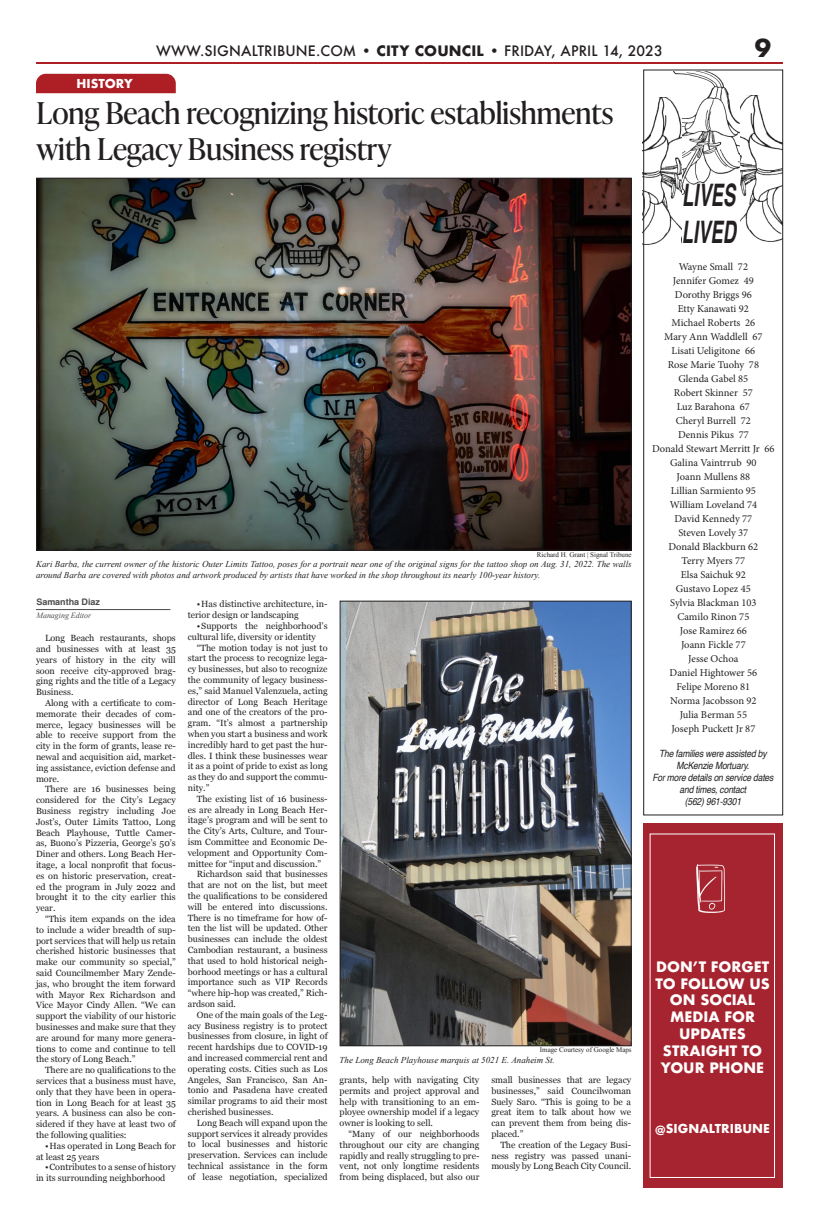
<style>
.page{position:relative;width:819px;height:1224px;background:#fff}
.page>*{position:absolute;margin:0;border:0;box-sizing:border-box;transform-origin:0 0}
.t1{font:italic 700 31px/37.2px "Helvetica";color:#231f20;scale:.59 1}
.t2{font:30px/36px "Ivy Presto Headline";color:#231f20}
.t3{font:700 24px "Futura";color:#231f20}
.t4{font:700 14px/16.8px "Futura";color:#fff;text-align:center}
.t5{font:500 14px "Futura";letter-spacing:.01em;color:#231f20}
.t6{font:700 12px "Futura";color:#fff}
.t7{font:10.5px "Minion Pro";color:#231f20}
.t8{font:italic 10px/12px "Helvetica";letter-spacing:-.02em;color:#231f20;text-align:center;scale:.86 1}
.t9{font:9px/10.8px "Georgia";color:#231f20;text-align:justify}
.t10{font:italic 9px/10.8px "Times New Roman";color:#231f20}
.t11{font:700 9px "Helvetica";letter-spacing:-.005em;color:#231f20}
.t12{font:italic 8px "Times New Roman";letter-spacing:-.005em;color:#231f20}
.t13{font:7px "Times New Roman";color:#231f20}
.s1{font-weight:700}
</style>
<div class="page">
<hr style="left:36px;top:62px;width:747px;height:2px;background:#ad1f24">
<div style="left:36px;top:74px;width:140px;height:19px;background:#ad1f24"></div>
<img style="left:659px;top:72px;width:100px;height:123px">
<img style="left:645px;top:98px;width:37px;height:147px">
<img style="left:741px;top:96px;width:40px;height:146px">
<div style="left:643px;top:70px;width:140px;height:745px;border:1px solid #231f20"></div>
<img style="left:38px;top:180px;width:592px;height:369px">
<hr style="left:36px;top:609px;width:134px;height:1px;background:#231f20">
<img style="left:342px;top:603px;width:288px;height:441px">
<div style="left:340px;top:601px;width:292px;height:445px;border:1px solid #231f20"></div>
<div style="left:643px;top:823px;width:140px;height:365px;background:#a6242f"></div>
<div style="left:650px;top:833px;width:125px;height:345px;border:1px solid #fff"></div>
<img style="left:696px;top:864px;width:29px;height:48px">
<p class="t6" style="left:77px;top:74px;width:58px">HISTORY</p>
<p class="t5" style="left:156px;top:41px;width:508px">WWW.SIGNALTRIBUNE.COM <span class="s1">• CITY COUNCIL •</span> FRIDAY, APRIL 14, 2023</p>
<p class="t3" style="left:755px;top:30px;width:18px">9</p>
<p class="t2" style="left:36px;top:94px;width:578px">Long Beach recognizing historic establishments with Legacy Business registry</p>
<p class="t13" style="left:537px;top:549px;width:96px">Richard H. Grant | Signal Tribune</p>
<p class="t10" style="left:36px;top:559px;width:597px">Kari Barba, the current owner of the historic Outer Limits Tattoo, poses for a portrait near one of the original signs for the tattoo shop on Aug. 31, 2022. The walls around Barba are covered with photos and artwork produced by artists that have worked in the shop throughout its nearly 100-year history.</p>
<p class="t11" style="left:36px;top:597px;width:65px">Samantha Diaz</p>
<p class="t12" style="left:36px;top:610px;width:56px">Managing Editor</p>
<p class="t9" style="left:36px;top:632px;width:141px;text-indent:9px">Long Beach restaurants, shops and businesses with at least 35 years of history in the city will soon receive city-approved brag&shy;ging rights and the title of a Legacy Business.</p>
<p class="t9" style="left:36px;top:697px;width:141px;text-indent:9px">Along with a certificate to com&shy;memorate their decades of com&shy;merce, legacy businesses will be able to receive support from the city in the form of grants, lease re&shy;newal and acquisition aid, market&shy;ing assistance, eviction defense and more.</p>
<p class="t9" style="left:36px;top:784px;width:141px;text-indent:9px">There are 16 businesses being considered for the City’s Legacy Business registry including Joe Jost’s, Outer Limits Tattoo, Long Beach Playhouse, Tuttle Camer&shy;as, Buono’s Pizzeria, George’s 50’s Diner and others. Long Beach Her&shy;itage, a local nonprofit that focus&shy;es on historic preservation, creat&shy;ed the program in July 2022 and brought it to the city earlier this year.</p>
<p class="t9" style="left:36px;top:913px;width:141px;text-indent:9px">“This item expands on the idea to include a wider breadth of sup&shy;port services that will help us retain cherished historic businesses that make our community so special,” said Councilmember Mary Zende&shy;jas, who brought the item forward with Mayor Rex Richardson and Vice Mayor Cindy Allen. “We can support the viability of our historic businesses and make sure that they are around for many more genera&shy;tions to come and continue to tell the story of Long Beach.”</p>
<p class="t9" style="left:36px;top:1064px;width:141px;text-indent:9px">There are no qualifications to the services that a business must have, only that they have been in opera&shy;tion in Long Beach for at least 35 years. A business can also be con&shy;sidered if they have at least two of the following qualities:</p>
<p class="t9" style="left:36px;top:1140px;width:141px;text-indent:9px">•Has operated in Long Beach for at least 25 years</p>
<p class="t9" style="left:36px;top:1162px;width:141px;text-indent:9px">•Contributes to a sense of history in its surrounding neighborhood</p>
<p class="t9" style="left:188px;top:599px;width:141px;text-indent:9px">•Has distinctive architecture, in&shy;terior design or landscaping</p>
<p class="t9" style="left:188px;top:620px;width:141px;text-indent:9px">•Supports the neighborhood’s cultural life, diversity or identity</p>
<p class="t9" style="left:188px;top:642px;width:141px;text-indent:9px">“The motion today is not just to start the process to recognize lega&shy;cy businesses, but also to recognize the community of legacy business&shy;es,” said Manuel Valenzuela, acting director of Long Beach Heritage and one of the creators of the pro&shy;gram. “It’s almost a partnership when you start a business and work incredibly hard to get past the hur&shy;dles. I think these businesses wear it as a point of pride to exist as long as they do and support the commu&shy;nity.”</p>
<p class="t9" style="left:188px;top:793px;width:141px;text-indent:9px">The existing list of 16 business&shy;es are already in Long Beach Her&shy;itage’s program and will be sent to the City’s Arts, Culture, and Tour&shy;ism Committee and Economic De&shy;velopment and Opportunity Com&shy;mittee for “input and discussion.”</p>
<p class="t9" style="left:188px;top:869px;width:141px;text-indent:9px">Richardson said that businesses that are not on the list, but meet the qualifications to be considered will be entered into discussions.<br>There is no timeframe for how of&shy;ten the list will be updated. Other businesses can include the oldest Cambodian restaurant, a business that used to hold historical neigh&shy;borhood meetings or has a cultural importance such as VIP Records “where hip-hop was created,” Rich&shy;ardson said.</p>
<p class="t9" style="left:188px;top:1009px;width:141px;text-indent:9px">One of the main goals of the Leg&shy;acy Business registry is to protect businesses from closure, in light of recent hardships due to COVID-19 and increased commercial rent and operating costs. Cities such as Los Angeles, San Francisco, San An&shy;tonio and Pasadena have created similar programs to aid their most cherished businesses.</p>
<p class="t9" style="left:188px;top:1117px;width:141px;text-indent:9px">Long Beach will expand upon the support services it already provides to local businesses and historic preservation. Services can include technical assistance in the form of lease negotiation, specialized</p>
<p class="t13" style="left:540px;top:1045px;width:93px">Image Courtesy of Google Maps</p>
<p class="t10" style="left:340px;top:1054px;width:217px">The Long Beach Playhouse marquis at 5021 E. Anaheim St.</p>
<p class="t9" style="left:340px;top:1074px;width:141px">grants, help with navigating City permits and project approval and help with transitioning to an em&shy;ployee ownership model if a legacy owner is looking to sell.</p>
<p class="t9" style="left:340px;top:1128px;width:141px;text-indent:9px">“Many of our neighborhoods throughout our city are changing rapidly and really struggling to pre&shy;vent, not only longtime residents from being displaced, but also our</p>
<p class="t9" style="left:491px;top:1074px;width:141px">small businesses that are legacy businesses,” said Councilwoman Suely Saro. “This is going to be a great item to talk about how we can prevent them from being dis&shy;placed.”</p>
<p class="t9" style="left:491px;top:1139px;width:141px;text-indent:9px">The creation of the Legacy Busi&shy;ness registry was passed unani&shy;mously by Long Beach City Council.</p>
<p class="t1" style="left:682px;top:180px;width:93px">LIVES<br>LIVED</p>
<p class="t7" style="left:679px;top:259px;width:71px">Wayne Small 72</p>
<p class="t7" style="left:673px;top:273px;width:82px">Jennifer Gomez 49</p>
<p class="t7" style="left:675px;top:287px;width:78px">Dorothy Briggs 96</p>
<p class="t7" style="left:678px;top:301px;width:72px">Etty Kanawati 92</p>
<p class="t7" style="left:672px;top:315px;width:85px">Michael Roberts 26</p>
<p class="t7" style="left:664px;top:329px;width:100px">Mary Ann Waddlell 67</p>
<p class="t7" style="left:672px;top:343px;width:85px">Lisati Ueligitone 66</p>
<p class="t7" style="left:668px;top:357px;width:93px">Rose Marie Tuohy 78</p>
<p class="t7" style="left:678px;top:371px;width:71px">Glenda Gabel 85</p>
<p class="t7" style="left:674px;top:385px;width:80px">Robert Skinner 57</p>
<p class="t7" style="left:677px;top:399px;width:75px">Luz Barahona 67</p>
<p class="t7" style="left:676px;top:413px;width:77px">Cheryl Burrell 72</p>
<p class="t7" style="left:678px;top:427px;width:72px">Dennis Pikus 77</p>
<p class="t7" style="left:652px;top:441px;width:124px">Donald Stewart Merritt Jr 66</p>
<p class="t7" style="left:670px;top:455px;width:88px">Galina Vaintrrub 90</p>
<p class="t7" style="left:677px;top:469px;width:75px">Joann Mullens 88</p>
<p class="t7" style="left:671px;top:483px;width:87px">Lillian Sarmiento 95</p>
<p class="t7" style="left:670px;top:497px;width:89px">William Loveland 74</p>
<p class="t7" style="left:674px;top:511px;width:79px">David Kennedy 77</p>
<p class="t7" style="left:678px;top:525px;width:71px">Steven Lovely 37</p>
<p class="t7" style="left:668px;top:539px;width:91px">Donald Blackburn 62</p>
<p class="t7" style="left:682px;top:553px;width:65px">Terry Myers 77</p>
<p class="t7" style="left:681px;top:567px;width:66px">Elsa Saichuk 92</p>
<p class="t7" style="left:676px;top:581px;width:76px">Gustavo Lopez 45</p>
<p class="t7" style="left:670px;top:595px;width:88px">Sylvia Blackman 103</p>
<p class="t7" style="left:677px;top:609px;width:73px">Camilo Rinon 75</p>
<p class="t7" style="left:680px;top:623px;width:69px">Jose Ramirez 66</p>
<p class="t7" style="left:681px;top:637px;width:66px">Joann Fickle 77</p>
<p class="t7" style="left:688px;top:651px;width:52px">Jesse Ochoa</p>
<p class="t7" style="left:670px;top:665px;width:89px">Daniel Hightower 56</p>
<p class="t7" style="left:677px;top:679px;width:75px">Felipe Moreno 81</p>
<p class="t7" style="left:670px;top:693px;width:88px">Norma Jacobsson 92</p>
<p class="t7" style="left:680px;top:707px;width:69px">Julia Berman 55</p>
<p class="t7" style="left:671px;top:721px;width:86px">Joseph Puckett Jr 87</p>
<p class="t8" style="left:652px;top:748px;width:142px">The families were assisted by<br>McKenzie Mortuary.<br>For more details on service dates and times, contact<br>(562) 961-9301</p>
<p class="t4" style="left:655px;top:958px;width:116px">DON’T FORGET<br>TO FOLLOW US<br>ON SOCIAL</p>
<p class="t4" style="left:670px;top:1008px;width:86px">MEDIA FOR</p>
<p class="t4" style="left:661px;top:1025px;width:105px">UPDATES<br>STRAIGHT TO<br>YOUR PHONE</p>
<p class="t6" style="left:655px;top:1119px;width:116px">@SIGNALTRIBUNE</p>
</div>
